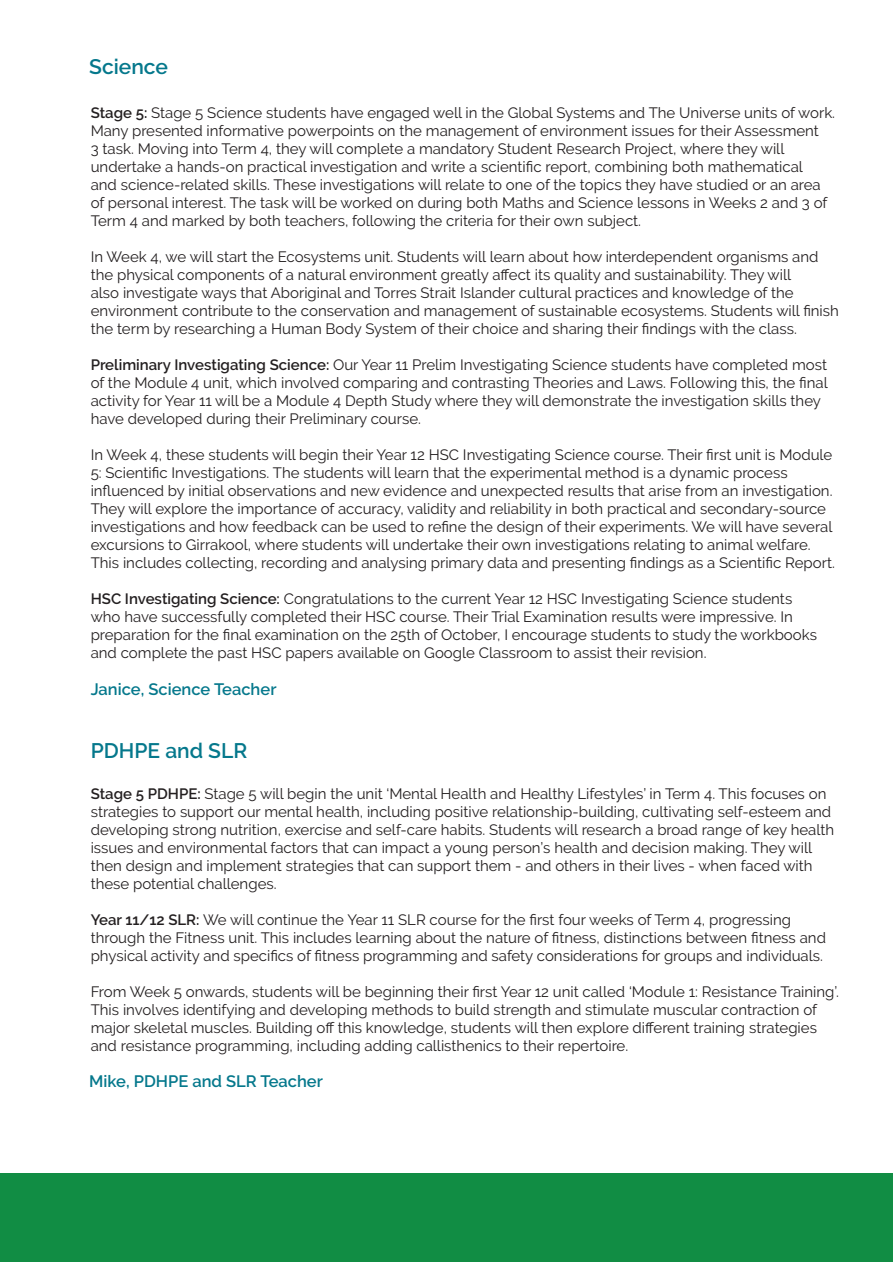
<style>
.page{position:relative;width:893px;height:1263px;background:#fff}
.page>*{position:absolute;margin:0;border:0;box-sizing:border-box;transform-origin:0 0}
.t1{font:600 21px "Raleway";color:#05788c}
.t2{font:600 16.5px "Raleway";color:#05788c}
.t3{font:15px/18px "Raleway";color:#231f20}
.s1{font-weight:600}
</style>
<div class="page">
<div style="left:0;top:1174px;width:893px;height:88px;background:#118d44"></div>
<p class="t1" style="left:89px;top:54px;width:80px">Science</p>
<p class="t3" style="left:91px;top:104px;width:746px"><span class="s1">Stage 5:</span> Stage 5 Science students have engaged well in the Global Systems and The Universe units of work.<br>Many presented informative powerpoints on the management of environment issues for their Assessment<br>3 task. Moving into Term 4, they will complete a mandatory Student Research Project, where they will undertake a hands-on practical investigation and write a scientific report, combining both mathematical<br>and science-related skills. These investigations will relate to one of the topics they have studied or an area of personal interest. The task will be worked on during both Maths and Science lessons in Weeks 2 and 3 of Term 4 and marked by both teachers, following the criteria for their own subject.</p>
<p class="t3" style="left:91px;top:248px;width:750px">In Week 4, we will start the Ecosystems unit. Students will learn about how interdependent organisms and the physical components of a natural environment greatly affect its quality and sustainability. They will<br>also investigate ways that Aboriginal and Torres Strait Islander cultural practices and knowledge of the environment contribute to the conservation and management of sustainable ecosystems. Students will finish the term by researching a Human Body System of their choice and sharing their findings with the class.</p>
<p class="t3" style="left:91px;top:356px;width:739px"><span class="s1">Preliminary Investigating Science:</span> Our Year 11 Prelim Investigating Science students have completed most of the Module 4 unit, which involved comparing and contrasting Theories and Laws. Following this, the final activity for Year 11 will be a Module 4 Depth Study where they will demonstrate the investigation skills they have developed during their Preliminary course.</p>
<p class="t3" style="left:91px;top:446px;width:746px">In Week 4, these students will begin their Year 12 HSC Investigating Science course. Their first unit is Module 5: Scientific Investigations. The students will learn that the experimental method is a dynamic process influenced by initial observations and new evidence and unexpected results that arise from an investigation.<br>They will explore the importance of accuracy, validity and reliability in both practical and secondary-source investigations and how feedback can be used to refine the design of their experiments. We will have several excursions to Girrakool, where students will undertake their own investigations relating to animal welfare.<br>This includes collecting, recording and analysing primary data and presenting findings as a Scientific Report.</p>
<p class="t3" style="left:91px;top:590px;width:728px"><span class="s1">HSC Investigating Science:</span> Congratulations to the current Year 12 HSC Investigating Science students who have successfully completed their HSC course. Their Trial Examination results were impressive. In preparation for the final examination on the 25th of October, I encourage students to study the workbooks and complete the past HSC papers available on Google Classroom to assist their revision.</p>
<p class="t2" style="left:91px;top:680px;width:187px">Janice, Science Teacher</p>
<p class="t1" style="left:91px;top:738px;width:158px">PDHPE and SLR</p>
<p class="t3" style="left:91px;top:785px;width:745px"><span class="s1">Stage 5 PDHPE:</span> Stage 5 will begin the unit ‘Mental Health and Healthy Lifestyles’ in Term 4. This focuses on strategies to support our mental health, including positive relationship-building, cultivating self-esteem and developing strong nutrition, exercise and self-care habits. Students will research a broad range of key health issues and environmental factors that can impact a young person’s health and decision making. They will then design and implement strategies that can support them - and others in their lives - when faced with these potential challenges.</p>
<p class="t3" style="left:91px;top:911px;width:737px"><span class="s1">Year 11/12 SLR:</span> We will continue the Year 11 SLR course for the first four weeks of Term 4, progressing through the Fitness unit. This includes learning about the nature of fitness, distinctions between fitness and physical activity and specifics of fitness programming and safety considerations for groups and individuals.</p>
<p class="t3" style="left:91px;top:983px;width:750px">From Week 5 onwards, students will be beginning their first Year 12 unit called ‘Module 1: Resistance Training’.<br>This involves identifying and developing methods to build strength and stimulate muscular contraction of major skeletal muscles. Building off this knowledge, students will then explore different training strategies and resistance programming, including adding callisthenics to their repertoire.</p>
<p class="t2" style="left:89px;top:1072px;width:235px">Mike, PDHPE and SLR Teacher</p>
</div>
